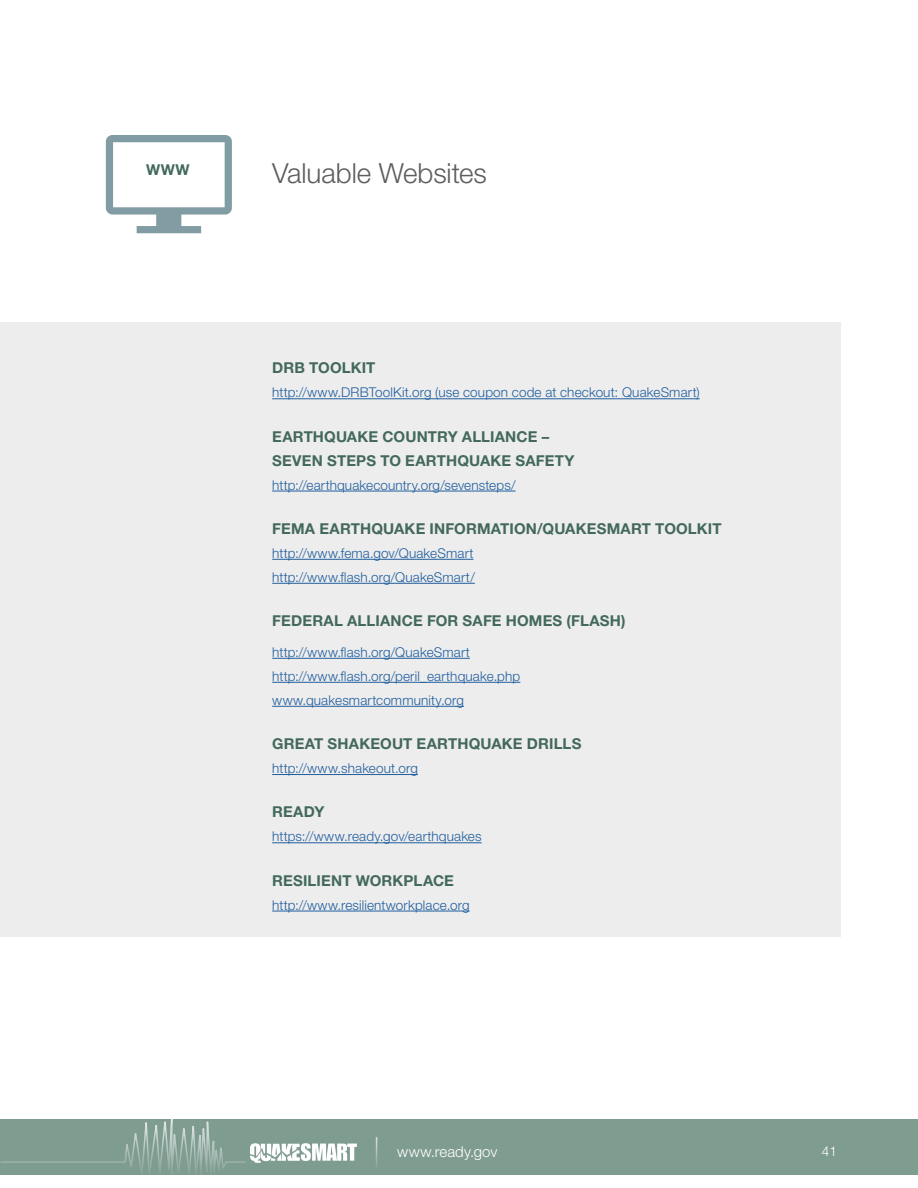
<style>
.page{position:relative;width:918px;height:1188px;background:#fff}
.page>*{position:absolute;margin:0;border:0;box-sizing:border-box;transform-origin:0 0}
.t1{font:300 27.75px "Helvetica Neue LT Std";letter-spacing:-.005em;color:#5c5e60}
.t2{font:700 15px/24px "Helvetica Neue LT Std";letter-spacing:.01em;color:#43695b}
.t3{font:300 15px "Helvetica Neue LT Std";letter-spacing:.01em;color:#fff}
.t4{font:300 13.5px/24px "Helvetica Neue LT Std";letter-spacing:.01em;color:#215e9e}
.t5{font:300 13.5px "Helvetica Neue LT Std";color:#fff}
</style>
<div class="page">
<div style="left:0;top:1119px;width:918px;height:55px;background:#7f9c91"></div>
<svg style="left:0;top:1119px;width:357px;height:56px"></svg>
<hr style="left:376px;top:1137px;width:1px;height:32px;background:#fff">
<div style="left:0;top:322px;width:840px;height:614px;background:#ededed"></div>
<hr style="left:272px;top:398px;width:428px;height:1px;background:#215e9e">
<hr style="left:272px;top:491px;width:244px;height:1px;background:#215e9e">
<hr style="left:272px;top:559px;width:201px;height:1px;background:#215e9e">
<hr style="left:272px;top:583px;width:203px;height:1px;background:#215e9e">
<hr style="left:272px;top:658px;width:198px;height:1px;background:#215e9e">
<hr style="left:272px;top:682px;width:248px;height:1px;background:#215e9e">
<hr style="left:272px;top:706px;width:192px;height:1px;background:#215e9e">
<hr style="left:272px;top:774px;width:146px;height:1px;background:#215e9e">
<hr style="left:272px;top:842px;width:210px;height:1px;background:#215e9e">
<hr style="left:272px;top:911px;width:198px;height:1px;background:#215e9e">
<svg style="left:106px;top:135px;width:126px;height:98px"></svg>
<p class="t2" style="left:146px;top:157px;width:45px">WWW</p>
<h3 class="t1" style="left:272px;top:156px;width:216px">Valuable Websites</h3>
<p class="t2" style="left:272px;top:356px;width:105px">DRB TOOLKIT</p>
<p class="t4" style="left:272px;top:380px;width:429px">http://www.DRBToolKit.org (use coupon code at checkout: QuakeSmart)</p>
<p class="t2" style="left:272px;top:424px;width:304px">EARTHQUAKE COUNTRY ALLIANCE –<br>SEVEN STEPS TO EARTHQUAKE SAFETY</p>
<p class="t4" style="left:272px;top:473px;width:245px">http://earthquakecountry.org/sevensteps/</p>
<p class="t2" style="left:272px;top:516px;width:451px">FEMA EARTHQUAKE INFORMATION/QUAKESMART TOOLKIT</p>
<p class="t4" style="left:272px;top:541px;width:203px">http://www.fema.gov/QuakeSmart</p>
<p class="t4" style="left:272px;top:565px;width:204px">http://www.flash.org/QuakeSmart/</p>
<p class="t2" style="left:272px;top:609px;width:355px">FEDERAL ALLIANCE FOR SAFE HOMES (FLASH)</p>
<p class="t4" style="left:272px;top:640px;width:250px">http://www.flash.org/QuakeSmart http://www.flash.org/peril_earthquake.php</p>
<p class="t4" style="left:272px;top:688px;width:193px">www.quakesmartcommunity.org</p>
<p class="t2" style="left:272px;top:732px;width:311px">GREAT SHAKEOUT EARTHQUAKE DRILLS</p>
<p class="t4" style="left:272px;top:756px;width:147px">http://www.shakeout.org</p>
<p class="t2" style="left:272px;top:800px;width:54px">READY</p>
<p class="t4" style="left:272px;top:824px;width:211px">https://www.ready.gov/earthquakes</p>
<p class="t2" style="left:272px;top:868px;width:183px">RESILIENT WORKPLACE</p>
<p class="t4" style="left:272px;top:893px;width:199px">http://www.resilientworkplace.org</p>
<p class="t3" style="left:397px;top:1142px;width:102px">www.ready.gov</p>
<p class="t5" style="left:822px;top:1143px;width:17px">41</p>
</div>
